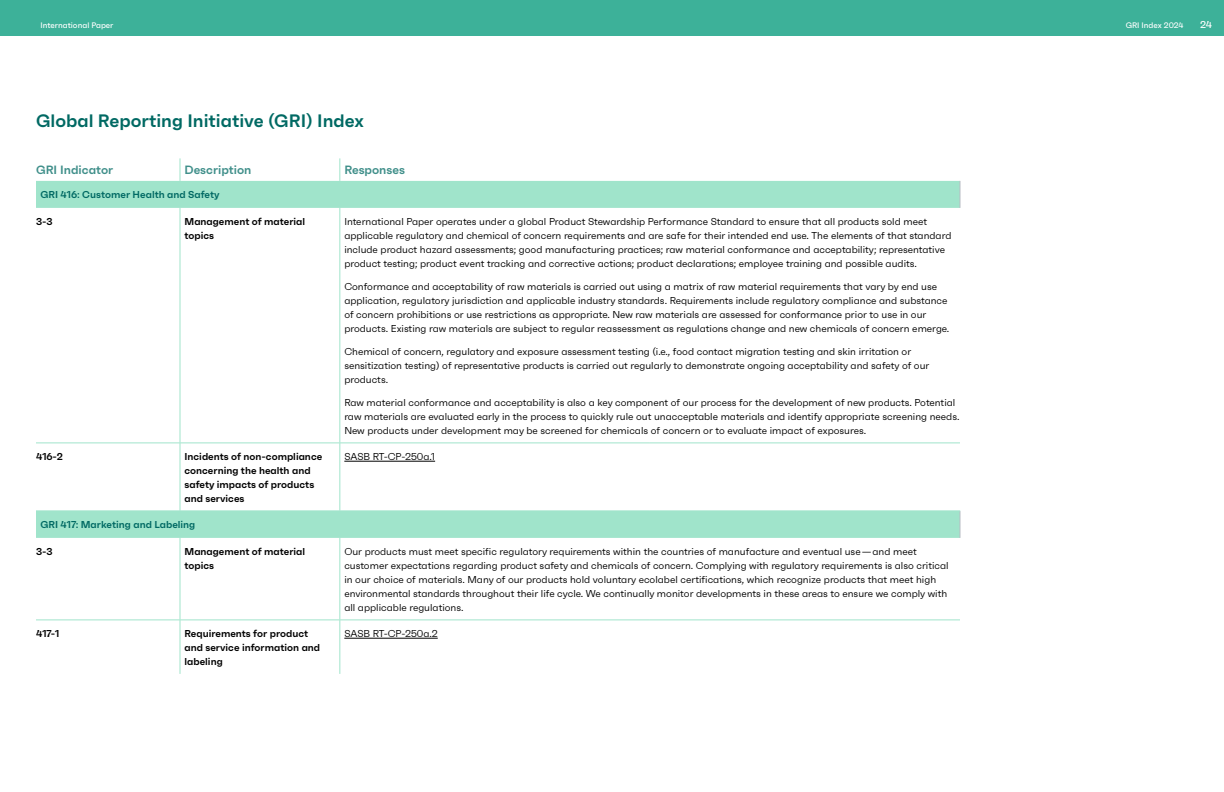
<style>
.page{position:relative;width:1224px;height:792px;background:#fff}
.page>*{position:absolute;margin:0;border:0;box-sizing:border-box;transform-origin:0 0}
.t1{font:600 18px "Faktum";color:#006963}
.GRI_Table_Heading{font:600 12px "Faktum";color:#408f8a}
.GRI_Body{font:10px/14px "Faktum";color:#000}
.GRI_Description{font:600 10px/14px "Faktum";color:#000}
.GRI_Section{font:600 10px "Faktum";color:#006963}
.GRI_Number{font:600 10px "Faktum";letter-spacing:-.005em;color:#000}
.t2{font:500 10px "Faktum";color:#fff}
.t3{font:500 8px "Faktum";color:#fff}
</style>
<div class="page">
<svg style="left:36px;top:181px;width:924px;height:357px"></svg>
<hr style="left:180px;top:208px;width:1px;height:235px;background:#a0e4cb">
<hr style="left:340px;top:208px;width:1px;height:235px;background:#a0e4cb">
<hr style="left:36px;top:443px;width:144px;height:1px;background:#a0e4cb">
<hr style="left:180px;top:443px;width:160px;height:1px;background:#a0e4cb">
<hr style="left:180px;top:443px;width:1px;height:68px;background:#a0e4cb">
<hr style="left:340px;top:443px;width:310px;height:1px;background:#a0e4cb">
<hr style="left:340px;top:443px;width:1px;height:68px;background:#a0e4cb">
<hr style="left:650px;top:443px;width:310px;height:1px;background:#a0e4cb">
<hr style="left:180px;top:538px;width:1px;height:82px;background:#a0e4cb">
<hr style="left:340px;top:538px;width:1px;height:82px;background:#a0e4cb">
<hr style="left:36px;top:620px;width:144px;height:1px;background:#a0e4cb">
<hr style="left:180px;top:620px;width:160px;height:1px;background:#a0e4cb">
<hr style="left:180px;top:620px;width:1px;height:54px;background:#a0e4cb">
<hr style="left:340px;top:620px;width:310px;height:1px;background:#a0e4cb">
<hr style="left:340px;top:620px;width:1px;height:54px;background:#a0e4cb">
<hr style="left:650px;top:620px;width:310px;height:1px;background:#a0e4cb">
<svg style="left:960px;top:181px;width:1px;height:27px"></svg>
<svg style="left:960px;top:511px;width:1px;height:27px"></svg>
<svg style="left:180px;top:158px;width:1px;height:23px"></svg>
<svg style="left:340px;top:158px;width:1px;height:23px"></svg>
<hr style="left:36px;top:511px;width:144px;height:1px;background:#a0e4cb">
<hr style="left:180px;top:511px;width:160px;height:1px;background:#a0e4cb">
<hr style="left:340px;top:511px;width:310px;height:1px;background:#a0e4cb">
<hr style="left:650px;top:511px;width:310px;height:1px;background:#a0e4cb">
<hr style="left:344px;top:461px;width:91px;height:1px;background:#000">
<hr style="left:344px;top:638px;width:94px;height:1px;background:#000">
<div style="left:0;top:0;width:1224px;height:36px;background:#3db199"></div>
<p class="t3" style="left:40px;top:20px;width:75px">International Paper</p>
<p class="t3" style="left:1126px;top:20px;width:59px">GRI Index 2024</p>
<p class="t2" style="left:1200px;top:19px;width:13px">24</p>
<h1 class="t1" style="left:36px;top:109px;width:330px">Global Reporting Initiative (GRI) Index</h1>
<p class="GRI_Table_Heading" style="left:36px;top:162px;width:79px">GRI Indicator</p>
<p class="GRI_Table_Heading" style="left:184px;top:162px;width:68px">Description</p>
<p class="GRI_Table_Heading" style="left:344px;top:162px;width:62px">Responses</p>
<p class="GRI_Section" style="left:40px;top:188px;width:181px">GRI 416: Customer Health and Safety</p>
<p class="GRI_Number" style="left:36px;top:215px;width:18px">3-3</p>
<p class="GRI_Description" style="left:184px;top:214px;width:122px">Management of material topics</p>
<p class="GRI_Body" style="left:344px;top:214px;width:609px">International Paper operates under a global Product Stewardship Performance Standard to ensure that all products sold meet applicable regulatory and chemical of concern requirements and are safe for their intended end use. The elements of that standard include product hazard assessments; good manufacturing practices; raw material conformance and acceptability; representative product testing; product event tracking and corrective actions; product declarations; employee training and possible audits.</p>
<p class="GRI_Body" style="left:344px;top:279px;width:607px">Conformance and acceptability of raw materials is carried out using a matrix of raw material requirements that vary by end use application, regulatory jurisdiction and applicable industry standards. Requirements include regulatory compliance and substance of concern prohibitions or use restrictions as appropriate. New raw materials are assessed for conformance prior to use in our products. Existing raw materials are subject to regular reassessment as regulations change and new chemicals of concern emerge.</p>
<p class="GRI_Body" style="left:344px;top:344px;width:587px">Chemical of concern, regulatory and exposure assessment testing (i.e., food contact migration testing and skin irritation or sensitization testing) of representative products is carried out regularly to demonstrate ongoing acceptability and safety of our products.</p>
<p class="GRI_Body" style="left:344px;top:395px;width:617px">Raw material conformance and acceptability is also a key component of our process for the development of new products. Potential raw materials are evaluated early in the process to quickly rule out unacceptable materials and identify appropriate screening needs.<br>New products under development may be screened for chemicals of concern or to evaluate impact of exposures.</p>
<p class="GRI_Number" style="left:36px;top:450px;width:28px">416-2</p>
<p class="GRI_Description" style="left:184px;top:449px;width:139px">Incidents of non-compliance concerning the health and safety impacts of products and services</p>
<p class="GRI_Body" style="left:344px;top:449px;width:92px">SASB RT-CP-250a.1</p>
<p class="GRI_Section" style="left:40px;top:518px;width:156px">GRI 417: Marketing and Labeling</p>
<p class="GRI_Number" style="left:36px;top:545px;width:18px">3-3</p>
<p class="GRI_Description" style="left:184px;top:544px;width:122px">Management of material topics</p>
<p class="GRI_Body" style="left:344px;top:544px;width:606px">Our products must meet specific regulatory requirements within the countries of manufacture and eventual use — and meet customer expectations regarding product safety and chemicals of concern. Complying with regulatory requirements is also critical in our choice of materials. Many of our products hold voluntary ecolabel certifications, which recognize products that meet high environmental standards throughout their life cycle. We continually monitor developments in these areas to ensure we comply with all applicable regulations.</p>
<p class="GRI_Number" style="left:36px;top:627px;width:25px">417-1</p>
<p class="GRI_Description" style="left:184px;top:626px;width:137px">Requirements for product and service information and labeling</p>
<p class="GRI_Body" style="left:344px;top:626px;width:95px">SASB RT-CP-250a.2</p>
</div>
